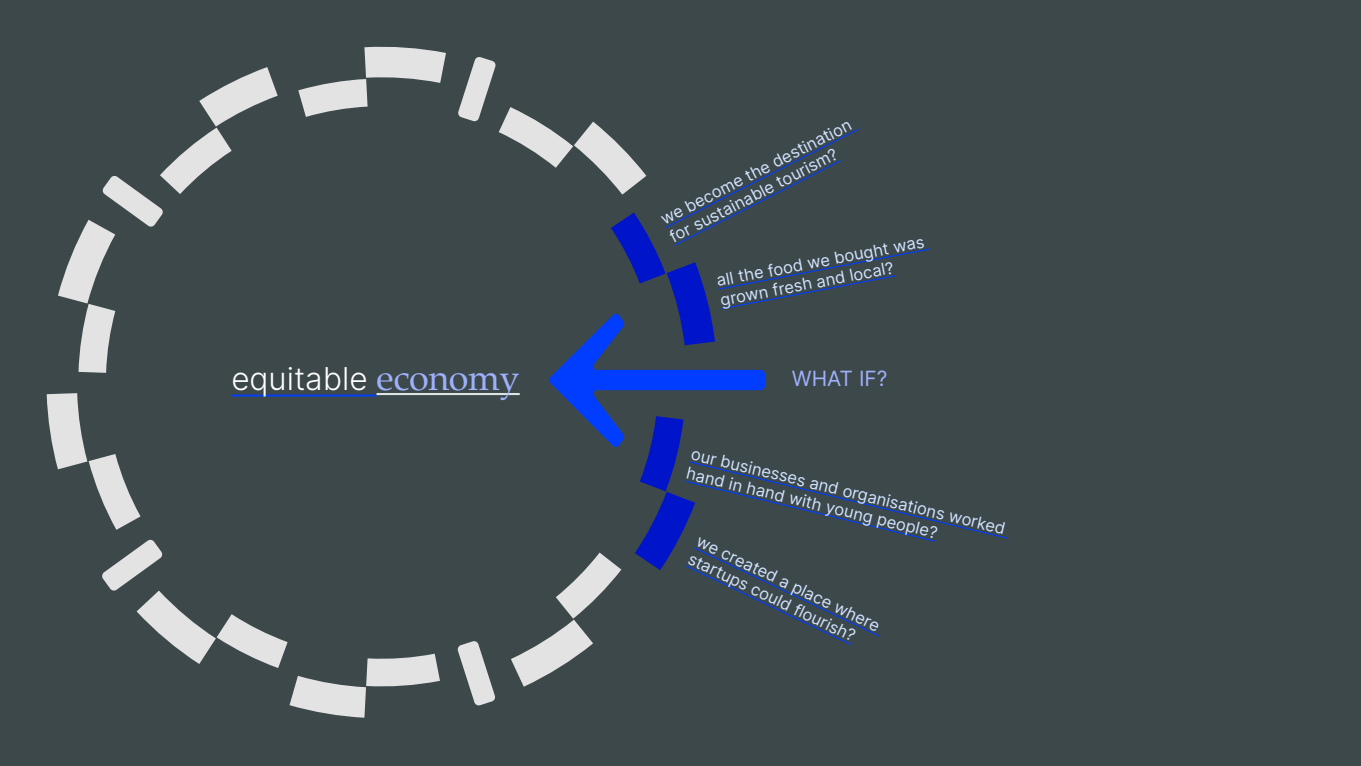
<style>
.page{position:relative;width:1361px;height:766px;background:#fff}
.page>*{position:absolute;margin:0;border:0;box-sizing:border-box;transform-origin:0 0}
.t1{font:31.5px "Inter";color:#fff}
.t2{font:21px "Inter";color:#9eb0fa}
.t3{font:16.5px/19.8px "Inter";color:#d1e3ff}
.s1{font-family:"Palatino";font-size:36px;color:#9eb0fa}
</style>
<div class="page">
<div style="left:0;top:0;width:1361px;height:765px;background:#3d484b"></div>
<svg style="left:47px;top:393px;width:94px;height:136px"></svg>
<svg style="left:298px;top:46px;width:148px;height:71px"></svg>
<svg style="left:102px;top:539px;width:338px;height:178px"></svg>
<svg style="left:58px;top:67px;width:220px;height:306px"></svg>
<svg style="left:457px;top:57px;width:551px;height:648px"></svg>
<hr style="left:231px;top:394px;width:145px;height:2px;background:#003eff">
<hr style="left:376px;top:393px;width:144px;height:2px;background:#dde4e4">
<p class="t3" style="left:657px;top:210px;width:213px;rotate:-27deg">we become the destination for sustainable tourism?</p>
<p class="t3" style="left:715px;top:271px;width:212px;rotate:-11deg">all the food we bought was grown fresh and local?</p>
<h1 class="t1" style="left:231px;top:356px;width:290px">equitable <span class="s1">economy</span></h1>
<p class="t2" style="left:792px;top:363px;width:97px">WHAT IF?</p>
<p class="t3" style="left:693px;top:444px;width:324px;rotate:13deg">our businesses and organisations worked hand in hand with young people?</p>
<p class="t3" style="left:701px;top:531px;width:202px;rotate:25deg">we created a place where startups could flourish?</p>
</div>
